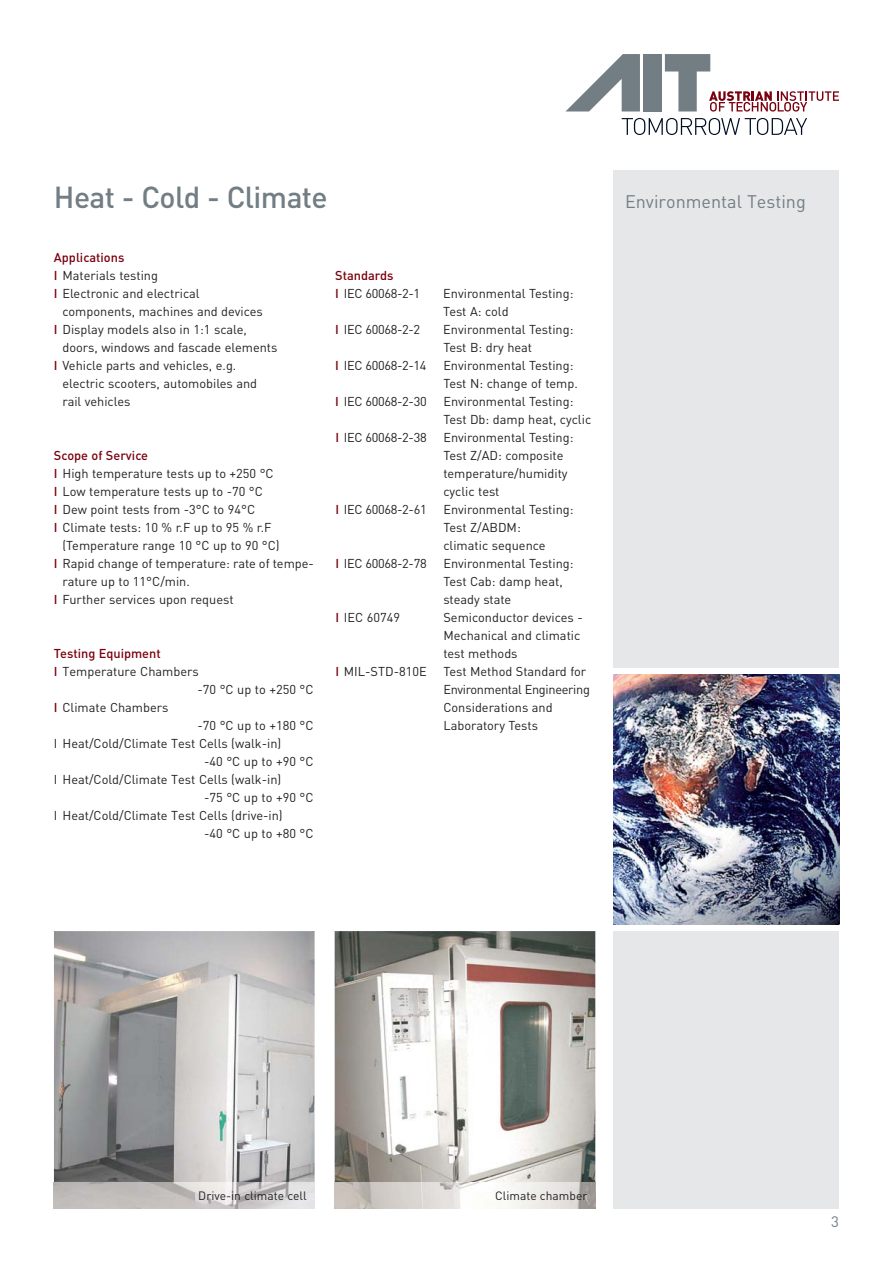
<style>
.page{position:relative;width:893px;height:1263px;background:#fff}
.page>*{position:absolute;margin:0;border:0;box-sizing:border-box;transform-origin:0 0}
.t1{font:500 30px "DINOT";letter-spacing:-.02em;color:#727d84}
.t2{font:18px "DINOT";color:#727d84}
.t3{font:15px "DINOT";color:#727d84}
.t4{font:12.75px/18px "DINOT";color:#231f20}
.t5{font:12.75px/18px "DINOT";letter-spacing:-.025em;color:#231f20}
.t6{font:500 12.75px "DINOT";color:#79000e}
.t7{font:12px "DINOT";color:#231f20}
.s1{font-weight:500;color:#79000e}
</style>
<div class="page">
<svg style="left:622px;top:118px;width:185px;height:17px"></svg>
<svg style="left:665px;top:54px;width:174px;height:58px"></svg>
<div style="left:643px;top:54px;width:18px;height:58px;background:#727d84"></div>
<svg style="left:565px;top:54px;width:75px;height:58px"></svg>
<div style="left:613px;top:170px;width:226px;height:498px;background:#e6e7e8"></div>
<div style="left:613px;top:931px;width:226px;height:278px;background:#e6e7e8"></div>
<img style="left:54px;top:931px;width:261px;height:251px">
<img style="left:335px;top:931px;width:260px;height:251px">
<img style="left:613px;top:674px;width:226px;height:251px">
<img style="left:54px;top:1182px;width:261px;height:27px">
<svg style="left:335px;top:1182px;width:261px;height:27px"></svg>
<h1 class="t1" style="left:54px;top:186px;width:275px">Heat - Cold - Climate</h1>
<p class="t6" style="left:54px;top:253px;width:72px">Applications</p>
<p class="t4" style="left:54px;top:268px;width:106px"><span class="s1">I</span> Materials testing</p>
<p class="t4" style="left:54px;top:286px;width:147px"><span class="s1">I</span> Electronic and electrical</p>
<p class="t4" style="left:62px;top:304px;width:202px">components, machines and devices</p>
<p class="t4" style="left:54px;top:322px;width:194px"><span class="s1">I</span> Display models also in 1:1 scale,</p>
<p class="t4" style="left:62px;top:340px;width:217px">doors, windows and fascade elements</p>
<p class="t4" style="left:54px;top:358px;width:184px"><span class="s1">I</span> Vehicle parts and vehicles, e.g.</p>
<p class="t4" style="left:62px;top:376px;width:196px">electric scooters, automobiles and</p>
<p class="t4" style="left:62px;top:394px;width:69px">rail vehicles</p>
<p class="t6" style="left:54px;top:451px;width:96px">Scope of Service</p>
<p class="t4" style="left:54px;top:466px;width:221px"><span class="s1">I</span> High temperature tests up to +250 °C</p>
<p class="t4" style="left:54px;top:484px;width:210px"><span class="s1">I</span> Low temperature tests up to -70 °C</p>
<p class="t4" style="left:54px;top:502px;width:203px"><span class="s1">I</span> Dew point tests from -3°C to 94°C</p>
<p class="t4" style="left:54px;top:520px;width:219px"><span class="s1">I</span> Climate tests: 10 % r.F up to 95 % r.F</p>
<p class="t4" style="left:62px;top:538px;width:219px">(Temperature range 10 °C up to 90 °C)</p>
<p class="t4" style="left:54px;top:556px;width:262px"><span class="s1">I</span> Rapid change of temperature: rate of tempe-</p>
<p class="t4" style="left:62px;top:574px;width:129px">rature up to 11°C/min.</p>
<p class="t4" style="left:54px;top:592px;width:181px"><span class="s1">I</span> Further services upon request</p>
<p class="t6" style="left:54px;top:649px;width:108px">Testing Equipment</p>
<p class="t4" style="left:54px;top:664px;width:146px"><span class="s1">I</span> Temperature Chambers</p>
<p class="t4" style="left:54px;top:700px;width:116px"><span class="s1">I</span> Climate Chambers</p>
<p class="t4" style="left:197px;top:682px;width:117px">-70 °C up to +250 °C</p>
<p class="t4" style="left:197px;top:718px;width:117px">-70 °C up to +180 °C</p>
<p class="t4" style="left:54px;top:736px;width:229px">I Heat/Cold/Climate Test Cells (walk-in)</p>
<p class="t4" style="left:204px;top:754px;width:111px">-40 °C up to +90 °C</p>
<p class="t4" style="left:54px;top:772px;width:229px">I Heat/Cold/Climate Test Cells (walk-in)</p>
<p class="t4" style="left:204px;top:790px;width:111px">-75 °C up to +90 °C</p>
<p class="t4" style="left:54px;top:808px;width:230px">I Heat/Cold/Climate Test Cells (drive-in)</p>
<p class="t4" style="left:204px;top:826px;width:111px">-40 °C up to +80 °C</p>
<p class="t5" style="left:335px;top:268px;width:86px"><span class="s1">Standards<br>I</span> IEC 60068-2-1</p>
<p class="t4" style="left:443px;top:286px;width:132px">Environmental Testing:<br>Test A: cold</p>
<p class="t5" style="left:335px;top:322px;width:86px"><span class="s1">I</span> IEC 60068-2-2</p>
<p class="t4" style="left:443px;top:322px;width:132px">Environmental Testing:<br>Test B: dry heat</p>
<p class="t5" style="left:335px;top:358px;width:93px"><span class="s1">I</span> IEC 60068-2-14</p>
<p class="t4" style="left:443px;top:358px;width:136px">Environmental Testing:<br>Test N: change of temp.</p>
<p class="t5" style="left:335px;top:394px;width:93px"><span class="s1">I</span> IEC 60068-2-30</p>
<p class="t4" style="left:443px;top:394px;width:149px">Environmental Testing:<br>Test Db: damp heat, cyclic</p>
<p class="t5" style="left:335px;top:430px;width:93px"><span class="s1">I</span> IEC 60068-2-38</p>
<p class="t4" style="left:443px;top:430px;width:132px">Environmental Testing:<br>Test Z/AD: composite temperature/humidity cyclic test</p>
<p class="t5" style="left:335px;top:502px;width:93px"><span class="s1">I</span> IEC 60068-2-61</p>
<p class="t4" style="left:443px;top:502px;width:132px">Environmental Testing:<br>Test Z/ABDM:<br>climatic sequence</p>
<p class="t5" style="left:335px;top:556px;width:93px"><span class="s1">I</span> IEC 60068-2-78</p>
<p class="t4" style="left:443px;top:556px;width:132px">Environmental Testing:<br>Test Cab: damp heat, steady state</p>
<p class="t4" style="left:335px;top:610px;width:66px"><span class="s1">I</span> IEC 60749</p>
<p class="t4" style="left:443px;top:610px;width:141px">Semiconductor devices -<br>Mechanical and climatic test methods</p>
<p class="t4" style="left:335px;top:664px;width:93px"><span class="s1">I</span> MIL-STD-810E</p>
<p class="t4" style="left:443px;top:664px;width:148px">Test Method Standard for<br>Environmental Engineering<br>Considerations and<br>Laboratory Tests</p>
<h2 class="t2" style="left:625px;top:195px;width:182px">Environmental Testing</h2>
<p class="t7" style="left:198px;top:1192px;width:110px">Drive-in climate cell</p>
<p class="t7" style="left:495px;top:1192px;width:94px">Climate chamber</p>
<p class="t3" style="left:831px;top:1217px;width:9px">3</p>
</div>
